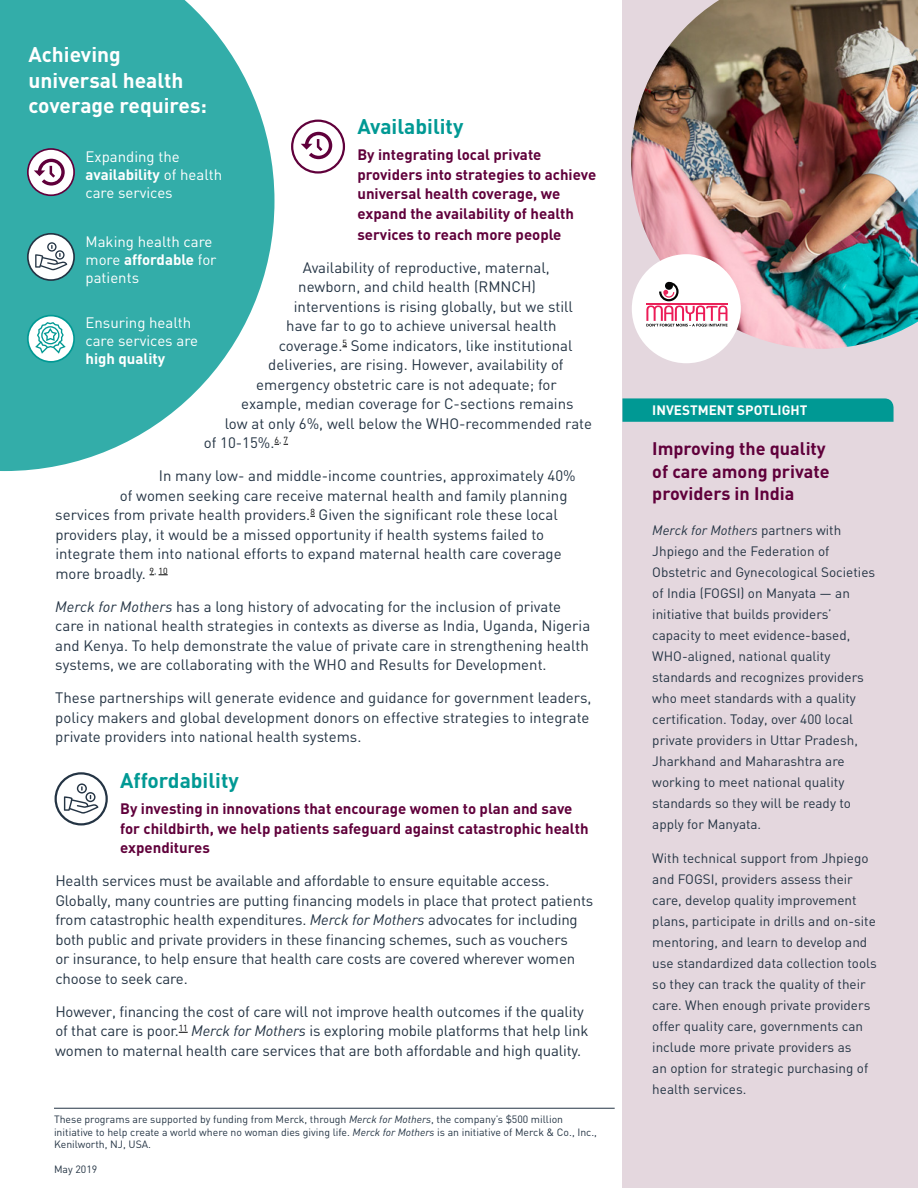
<style>
.page{position:relative;width:918px;height:1188px;background:#fff}
.page>*{position:absolute;margin:0;border:0;box-sizing:border-box;transform-origin:0 0}
.t1{font:700 21px/25.5px "DIN";color:#fff}
.t2{font:700 21px "DIN";color:#009994}
.t3{font:700 18px/22.5px "DIN";color:#60003b}
.t4{font:15px/19.5px "DIN";color:#243444}
.t5{font:700 15px/19.5px "DIN";color:#60003b}
.t6{font:15px/18px "DIN";color:#fff}
.t7{font:700 15px "DIN";color:#fff}
.t8{font:13.5px/21px "DIN";color:#243444}
.t9{font:700 13.5px "DIN";color:#fff}
.t10{font:10.5px/12.6px "DIN";color:#243444}
.s1{font-weight:700}
.s2{font-style:italic}
</style>
<div class="page">
<svg style="left:0;top:0;width:274px;height:471px;fill:#33ada9"></svg>
<svg style="left:28px;top:316px;width:46px;height:46px"></svg>
<div style="left:27px;top:315px;width:48px;height:48px;border:2px solid #009994;border-radius:50%"></div>
<svg style="left:35px;top:322px;width:31px;height:32px"></svg>
<div style="left:28px;top:234px;width:46px;height:46px;background:#fff;border-radius:50%"></div>
<div style="left:27px;top:233px;width:48px;height:48px;border:2px solid #243444;border-radius:50%"></div>
<svg style="left:35px;top:242px;width:32px;height:28px"></svg>
<div style="left:28px;top:149px;width:46px;height:46px;background:#fff;border-radius:50%"></div>
<div style="left:27px;top:148px;width:48px;height:48px;border:2px solid #60003b;border-radius:50%"></div>
<svg style="left:34px;top:159px;width:31px;height:27px"></svg>
<svg style="left:150px;top:575px;width:18px;height:1px"></svg>
<div style="left:291px;top:120px;width:54px;height:54px;border:2px solid #60003b;border-radius:50%"></div>
<svg style="left:301px;top:132px;width:31px;height:27px"></svg>
<div style="left:55px;top:772px;width:53px;height:54px;border:2px solid #243444;border-radius:50%"></div>
<svg style="left:64px;top:783px;width:34px;height:31px"></svg>
<div style="left:622px;top:0;width:296px;height:1188px;background:#e4d7de"></div>
<img style="left:631px;top:0;width:287px;height:349px">
<div style="left:632px;top:254px;width:109px;height:109px;background:#fff;border-radius:50%"></div>
<svg style="left:646px;top:282px;width:81px;height:45px"></svg>
<svg style="left:622px;top:398px;width:272px;height:24px;background:#079b96"></svg>
<hr style="left:54px;top:1108px;width:561px;height:1px;background:#243444">
<h1 class="t1" style="left:28px;top:41px;width:180px">Achieving universal health coverage requires:</h1>
<p class="t6" style="left:86px;top:147px;width:138px">Expanding the <span class="s1">availability</span> of health care services</p>
<p class="t6" style="left:86px;top:232px;width:133px">Making health care more <span class="s1">affordable</span> for patients</p>
<p class="t6" style="left:86px;top:314px;width:114px">Ensuring health care services are</p>
<p class="t7" style="left:86px;top:349px;width:81px">high quality</p>
<h1 class="t2" style="left:357px;top:112px;width:107px">Availability</h1>
<p class="t5" style="left:357px;top:144px;width:240px">By integrating local private providers into strategies to achieve universal health coverage, we expand the availability of health</p>
<p class="t5" style="left:357px;top:224px;width:206px">services to reach more people</p>
<p class="t4" style="left:303px;top:257px;width:249px">Availability of reproductive, maternal,</p>
<p class="t4" style="left:298px;top:277px;width:239px">newborn, and child health (RMNCH)</p>
<p class="t4" style="left:294px;top:296px;width:281px">interventions is rising globally, but we still</p>
<p class="t4" style="left:286px;top:316px;width:272px">have far to go to achieve universal health</p>
<p class="t4" style="left:279px;top:335px;width:295px">coverage.<sup>5</sup> Some indicators, like institutional</p>
<p class="t4" style="left:268px;top:355px;width:297px">deliveries, are rising. However, availability of</p>
<p class="t4" style="left:256px;top:374px;width:302px">emergency obstetric care is not adequate; for</p>
<p class="t4" style="left:241px;top:394px;width:334px">example, median coverage for C-sections remains</p>
<p class="t4" style="left:225px;top:413px;width:369px">low at only 6%, well below the WHO-recommended rate</p>
<p class="t4" style="left:204px;top:433px;width:86px">of 10-15%.<sup>6</sup><sup>,</sup> <sup>7</sup></p>
<p class="t4" style="left:159px;top:466px;width:418px">In many low- and middle-income countries, approximately 40%</p>
<p class="t4" style="left:120px;top:485px;width:449px">of women seeking care receive maternal health and family planning</p>
<p class="t4" style="left:55px;top:505px;width:504px">services from private health providers.<sup>8</sup> Given the significant role these local</p>
<p class="t4" style="left:55px;top:524px;width:490px">providers play, it would be a missed opportunity if health systems failed to</p>
<p class="t4" style="left:55px;top:544px;width:508px">integrate them into national efforts to expand maternal health care coverage</p>
<p class="t4" style="left:55px;top:563px;width:114px">more broadly. <sup>9</sup><sup>,</sup> <sup>10</sup></p>
<p class="t4" style="left:55px;top:596px;width:536px"><span class="s2">Merck for Mothers</span> has a long history of advocating for the inclusion of private care in national health strategies in contexts as diverse as India, Uganda, Nigeria and Kenya. To help demonstrate the value of private care in strengthening health systems, we are collaborating with the WHO and Results for Development.</p>
<p class="t4" style="left:55px;top:688px;width:538px">These partnerships will generate evidence and guidance for government leaders, policy makers and global development donors on effective strategies to integrate private providers into national health systems.</p>
<h1 class="t2" style="left:120px;top:766px;width:120px">Affordability</h1>
<p class="t5" style="left:120px;top:798px;width:470px">By investing in innovations that encourage women to plan and save for childbirth, we help patients safeguard against catastrophic health expenditures</p>
<p class="t4" style="left:55px;top:871px;width:539px">Health services must be available and affordable to ensure equitable access.<br>Globally, many countries are putting financing models in place that protect patients from catastrophic health expenditures. <span class="s2">Merck for Mothers</span> advocates for including both public and private providers in these financing schemes, such as vouchers<br>or insurance, to help ensure that health care costs are covered wherever women choose to seek care.</p>
<p class="t4" style="left:55px;top:1001px;width:535px">However, financing the cost of care will not improve health outcomes if the quality of that care is poor.<sup>11</sup> <span class="s2">Merck for Mothers</span> is exploring mobile platforms that help link women to maternal health care services that are both affordable and high quality.</p>
<p class="t10" style="left:54px;top:1113px;width:545px">These programs are supported by funding from Merck, through <span class="s2">Merck for Mothers</span>, the company’s $500 million initiative to help create a world where no woman dies giving life. <span class="s2">Merck for Mothers</span> is an initiative of Merck &amp; Co., Inc.,<br>Kenilworth, NJ, USA.</p>
<p class="t10" style="left:54px;top:1162px;width:45px">May 2019</p>
<p class="t9" style="left:652px;top:402px;width:157px">INVESTMENT SPOTLIGHT</p>
<p class="t3" style="left:652px;top:437px;width:179px">Improving the quality of care among private providers in India</p>
<p class="t8" style="left:652px;top:519px;width:224px"><span class="s2">Merck for Mothers</span> partners with<br>Jhpiego and the Federation of<br>Obstetric and Gynecological Societies of India (FOGSI) on Manyata — an initiative that builds providers’ capacity to meet evidence-based,<br>WHO-aligned, national quality standards and recognizes providers who meet standards with a quality certification. Today, over 400 local private providers in Uttar Pradesh,<br>Jharkhand and Maharashtra are working to meet national quality standards so they will be ready to apply for Manyata.</p>
<p class="t8" style="left:652px;top:848px;width:226px">With technical support from Jhpiego and FOGSI, providers assess their care, develop quality improvement plans, participate in drills and on-site mentoring, and learn to develop and use standardized data collection tools so they can track the quality of their care. When enough private providers offer quality care, governments can include more private providers as<br>an option for strategic purchasing of health services.</p>
</div>
